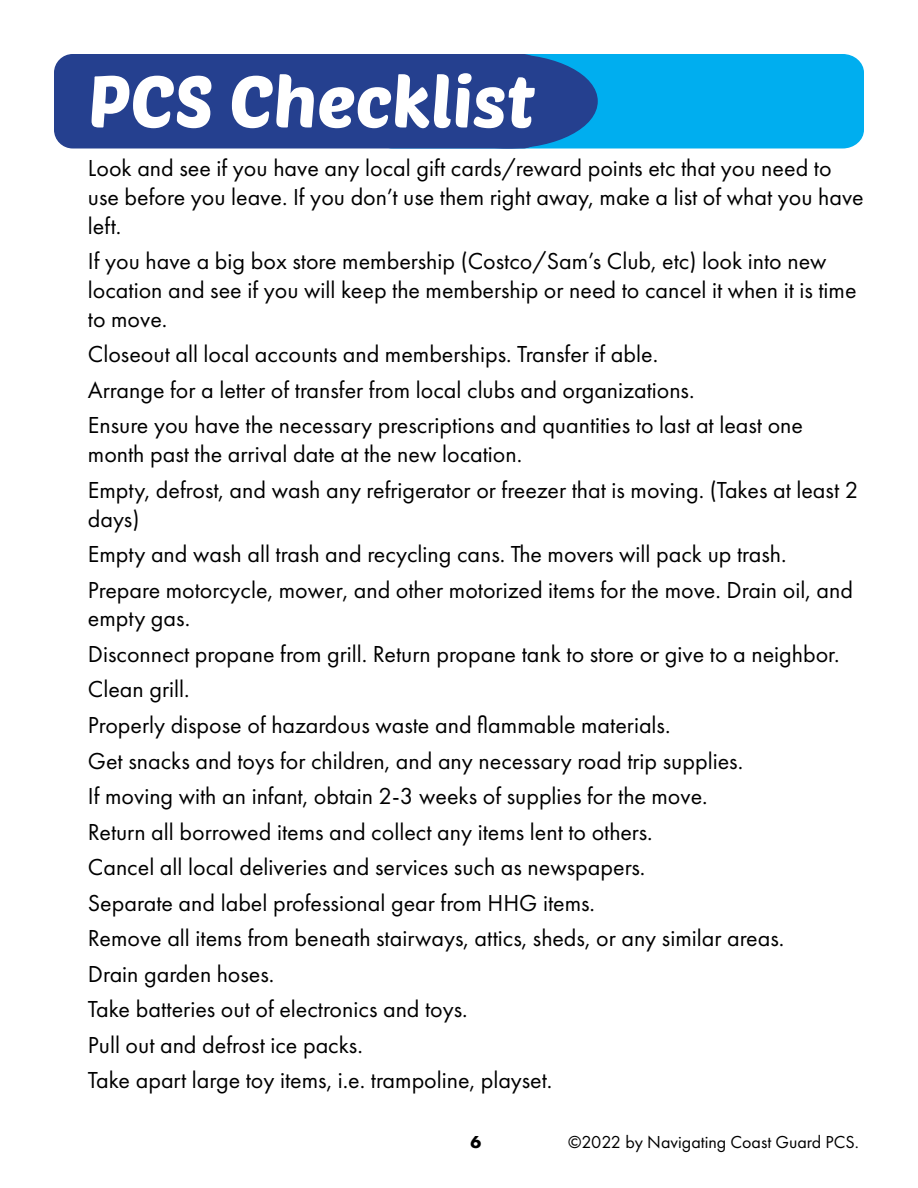
<style>
.page{position:relative;width:918px;height:1188px;background:#fff}
.page>*{position:absolute;margin:0;border:0;box-sizing:border-box;transform-origin:0 0}
.t1{font:72px "Poetsen One";color:#fff}
.t2{font:24px/35.5px "Futura PT";color:#000}
.t3{font:18px "Futura PT";color:#000}
.t4{font:700 18px "Futura PT";color:#000}
</style>
<div class="page">
<div style="left:371px;top:54px;width:493px;height:95px;background:#00aeef"></div>
<div style="left:418px;top:55px;width:179px;height:93px;background:#25408f;border-radius:50%"></div>
<div style="left:55px;top:55px;width:486px;height:93px;background:#25408f;border-radius:18px"></div>
<div style="left:54px;top:54px;width:488px;height:94px;border:2px solid #25408f;border-radius:18px"></div>
<h1 class="t1" style="left:88px;top:56px;width:449px">PCS Checklist</h1>
<p class="t2" style="left:88px;top:153px;width:777px;line-height:28.8px">Look and see if you have any local gift cards/reward points etc that you need to use before you leave. If you don’t use them right away, make a list of what you have left.</p>
<p class="t2" style="left:88px;top:247px;width:770px;line-height:28.8px">If you have a big box store membership (Costco/Sam’s Club, etc) look into new location and see if you will keep the membership or need to cancel it when it is time to move.</p>
<p class="t2" style="left:88px;top:336px;width:717px">Closeout all local accounts and memberships. Transfer if able.<br>Arrange for a letter of transfer from local clubs and organizations.<br>Ensure you have the necessary prescriptions and quantities to last at least one</p>
<p class="t2" style="left:88px;top:436px;width:772px">month past the arrival date at the new location.<br>Empty, defrost, and wash any refrigerator or freezer that is moving. (Takes at least 2</p>
<p class="t2" style="left:88px;top:501px;width:767px">days)<br>Empty and wash all trash and recycling cans. The movers will pack up trash.<br>Prepare motorcycle, mower, and other motorized items for the move. Drain oil, and</p>
<p class="t2" style="left:88px;top:601px;width:753px">empty gas.<br>Disconnect propane from grill. Return propane tank to store or give to a neighbor.<br>Clean grill.<br>Properly dispose of hazardous waste and flammable materials.<br>Get snacks and toys for children, and any necessary road trip supplies.<br>If moving with an infant, obtain 2-3 weeks of supplies for the move.<br>Return all borrowed items and collect any items lent to others.<br>Cancel all local deliveries and services such as newspapers.<br>Separate and label professional gear from HHG items.<br>Remove all items from beneath stairways, attics, sheds, or any similar areas.<br>Drain garden hoses.<br>Take batteries out of electronics and toys.<br>Pull out and defrost ice packs.<br>Take apart large toy items, i.e. trampoline, playset.</p>
<p class="t4" style="left:471px;top:1130px;width:12px">6</p>
<p class="t3" style="left:568px;top:1131px;width:292px">©2022 by Navigating Coast Guard PCS.</p>
</div>
